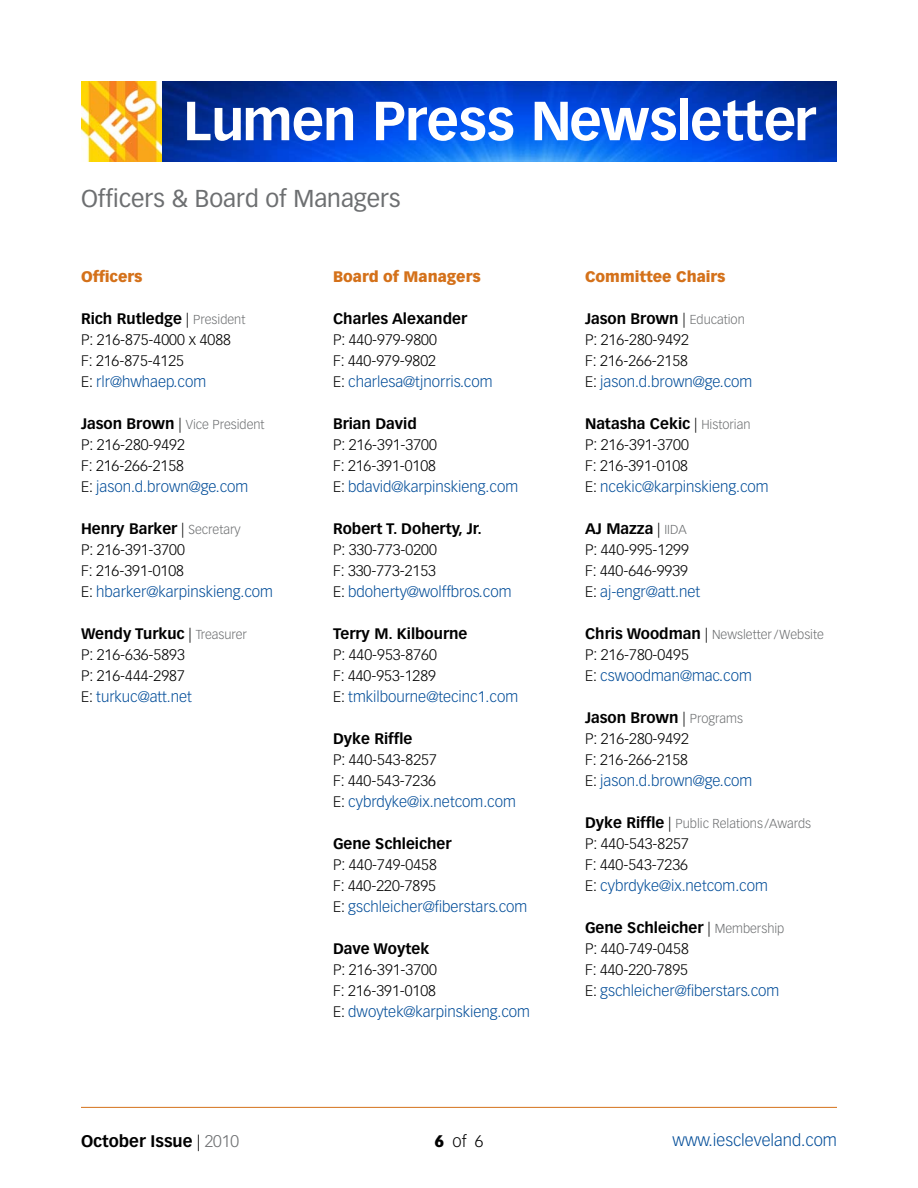
<style>
.page{position:relative;width:918px;height:1188px;background:#fff}
.page>*{position:absolute;margin:0;border:0;box-sizing:border-box;transform-origin:0 0}
.t1{font:700 54px "Vectora LH";letter-spacing:-.02em;color:#fff}
.t2{font:24px "Vectora LH";color:#6d6f71}
.t3{font:300 16.5px "Vectora LH";color:#004c98}
.t4{font:700 16.5px "Vectora LH";color:#000}
.t5{font:300 16.5px "Vectora LH";color:#000}
.t6{font:300 15px/21px "Vectora LH";color:#000}
.t7{font:700 15px "Vectora LH";color:#000}
.t8{font:900 15px "Vectora LH";color:#d4711a}
.t9{font:300 15px/21px "Vectora LH";color:#004c98}
.t10{font:300 12.75px "Vectora LH";color:#6d6f71}
.s1{font-weight:700}
.s2{font-size:12.75px;color:#6d6f71}
.s3{color:#004c98}
.s4{font-weight:700;font-size:15px;color:#000}
.s5{font-size:15px;color:#000}
.s6{color:#000}
.s7{font-weight:300}
.s8{font-weight:300;color:#6d6f71}
.s9{font-weight:900}
</style>
<div class="page">
<hr style="left:81px;top:1107px;width:756px;height:1px;background:#d4711a">
<img style="left:81px;top:81px;width:756px;height:81px">
<h1 class="t1" style="left:183px;top:88px;width:634px">Lumen Press Newsletter</h1>
<h2 class="t2" style="left:81px;top:184px;width:321px">Officers &amp; Board of Managers</h2>
<p class="t8" style="left:81px;top:267px;width:63px">Officers</p>
<p class="t6" style="left:81px;top:308px;width:166px"><span class="s1">Rich Rutledge</span> | <span class="s2">President<br></span>P: 216-875-4000 x 4088<br>F: 216-875-4125<br>E: <span class="s3">rlr@hwhaep.com</span></p>
<p class="t10" style="left:81px;top:417px;width:185px"><span class="s4">Jason Brown</span> <span class="s5">|</span> Vice President</p>
<p class="t6" style="left:81px;top:434px;width:169px">P: 216-280-9492<br>F: 216-266-2158<br>E: <span class="s3">jason.d.brown@ge.com</span></p>
<p class="t6" style="left:81px;top:518px;width:194px"><span class="s1">Henry Barker</span> | <span class="s2">Secretary<br></span>P: 216-391-3700<br>F: 216-391-0108<br>E: <span class="s3">hbarker@karpinskieng.com</span></p>
<p class="t6" style="left:81px;top:623px;width:168px"><span class="s1">Wendy Turkuc</span> | <span class="s2">Treasurer<br></span>P: 216-636-5893<br>P: 216-444-2987<br>E: <span class="s3">turkuc@att.net</span></p>
<p class="t8" style="left:333px;top:267px;width:149px">Board of Managers</p>
<p class="t7" style="left:333px;top:310px;width:136px">Charles Alexander</p>
<p class="t6" style="left:333px;top:329px;width:161px">P: 440-979-9800<br>F: 440-979-9802<br>E: <span class="s3">charlesa@tjnorris.com</span></p>
<p class="t7" style="left:333px;top:415px;width:85px">Brian David</p>
<p class="t6" style="left:333px;top:434px;width:187px">P: 216-391-3700<br>F: 216-391-0108<br>E: <span class="s3">bdavid@karpinskieng.com</span></p>
<p class="t7" style="left:333px;top:520px;width:150px">Robert T. Doherty, Jr.</p>
<p class="t6" style="left:333px;top:539px;width:180px">P: 330-773-0200<br>F: 330-773-2153<br>E: <span class="s3">bdoherty@wolffbros.com</span></p>
<p class="t7" style="left:333px;top:625px;width:136px">Terry M. Kilbourne</p>
<p class="t6" style="left:333px;top:644px;width:187px">P: 440-953-8760<br>F: 440-953-1289<br>E: <span class="s3">tmkilbourne@tecinc1.com</span></p>
<p class="t7" style="left:333px;top:730px;width:81px">Dyke Riffle</p>
<p class="t6" style="left:333px;top:749px;width:184px">P: 440-543-8257<br>F: 440-543-7236<br>E: <span class="s3">cybrdyke@ix.netcom.com</span></p>
<p class="t7" style="left:333px;top:835px;width:120px">Gene Schleicher</p>
<p class="t6" style="left:333px;top:854px;width:196px">P: 440-749-0458<br>F: 440-220-7895<br>E: <span class="s3">gschleicher@fiberstars.com</span></p>
<p class="t7" style="left:333px;top:940px;width:98px">Dave Woytek</p>
<p class="t6" style="left:333px;top:959px;width:199px">P: 216-391-3700<br>F: 216-391-0108<br>E: <span class="s3">dwoytek@karpinskieng.com</span></p>
<p class="t8" style="left:585px;top:267px;width:142px">Committee Chairs</p>
<p class="t6" style="left:585px;top:308px;width:169px"><span class="s1">Jason Brown</span> | <span class="s2">Education<br></span>P: 216-280-9492<br>F: 216-266-2158<br>E: <span class="s3">jason.d.brown@ge.com</span></p>
<p class="t6" style="left:585px;top:413px;width:185px"><span class="s1">Natasha Cekic</span> | <span class="s2">Historian<br></span>P: 216-391-3700<br>F: 216-391-0108<br>E: <span class="s3">ncekic@karpinskieng.com</span></p>
<p class="t6" style="left:585px;top:518px;width:117px"><span class="s1">AJ Mazza</span> | <span class="s2">IIDA<br></span>P: 440-995-1299<br>F: 440-646-9939<br>E: <span class="s3">aj-engr@att.net</span></p>
<p class="t10" style="left:585px;top:627px;width:240px"><span class="s4">Chris Woodman</span> <span class="s5">|</span> Newsletter/Website</p>
<p class="t9" style="left:585px;top:644px;width:168px"><span class="s6">P: 216-780-0495<br>E:</span> cswoodman@mac.com</p>
<p class="t6" style="left:585px;top:707px;width:169px"><span class="s1">Jason Brown</span> | <span class="s2">Programs<br></span>P: 216-280-9492<br>F: 216-266-2158<br>E: <span class="s3">jason.d.brown@ge.com</span></p>
<p class="t10" style="left:585px;top:816px;width:228px"><span class="s4">Dyke Riffle</span> <span class="s5">|</span> Public Relations /Awards</p>
<p class="t6" style="left:585px;top:833px;width:184px">P: 440-543-8257<br>F: 440-543-7236<br>E: <span class="s3">cybrdyke@ix.netcom.com</span></p>
<p class="t6" style="left:585px;top:917px;width:201px"><span class="s1">Gene Schleicher</span> | <span class="s2">Membership<br></span>P: 440-749-0458<br>F: 440-220-7895<br>E: <span class="s3">gschleicher@fiberstars.com</span></p>
<p class="t4" style="left:81px;top:1131px;width:160px">October Issue <span class="s7">|</span> <span class="s8">2010</span></p>
<p class="t5" style="left:435px;top:1132px;width:50px"><span class="s9">6</span>of6</p>
<p class="t3" style="left:673px;top:1131px;width:166px">www.iescleveland.com</p>
</div>
